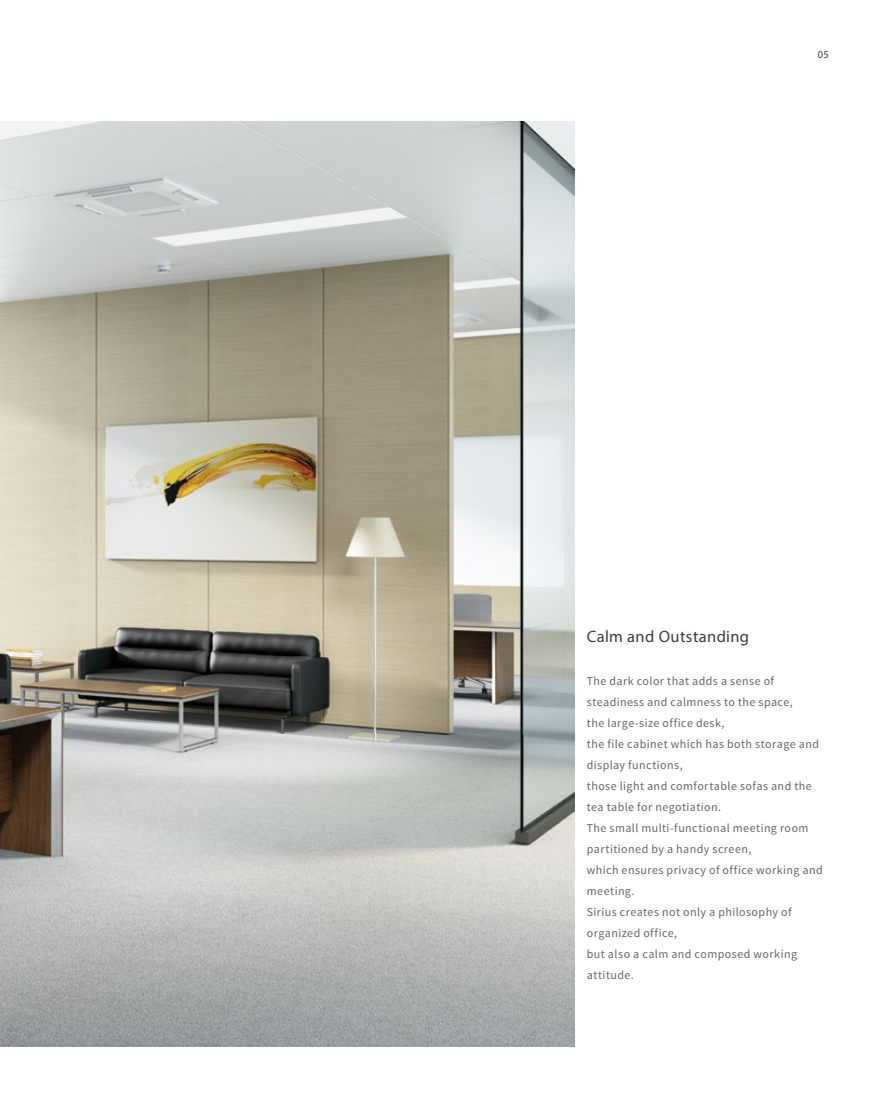
<style>
.page{position:relative;width:893px;height:1106px;background:#fff}
.page>*{position:absolute;margin:0;border:0;box-sizing:border-box;transform-origin:0 0}
.t1{font:16.5px "Myriad Hebrew";letter-spacing:.02em;color:#3e3a39}
.t2{font:12px/21px "Source Sans Pro";letter-spacing:.035em;color:#656464}
.t3{font:10.5px "Myriad Pro";color:#3e3a39}
</style>
<div class="page">
<img style="left:0;top:121px;width:574px;height:925px">
<p class="t3" style="left:818px;top:48px;width:13px">05</p>
<h1 class="t1" style="left:587px;top:627px;width:164px">Calm and Outstanding</h1>
<p class="t2" style="left:587px;top:671px;width:238px">The dark color that adds a sense of steadiness and calmness to the space,<br>the large-size office desk,<br>the file cabinet which has both storage and display functions,<br>those light and comfortable sofas and the tea table for negotiation.<br>The small multi-functional meeting room partitioned by a handy screen,<br>which ensures privacy of office working and meeting.<br>Sirius creates not only a philosophy of organized office,<br>but also a calm and composed working attitude.</p>
</div>
